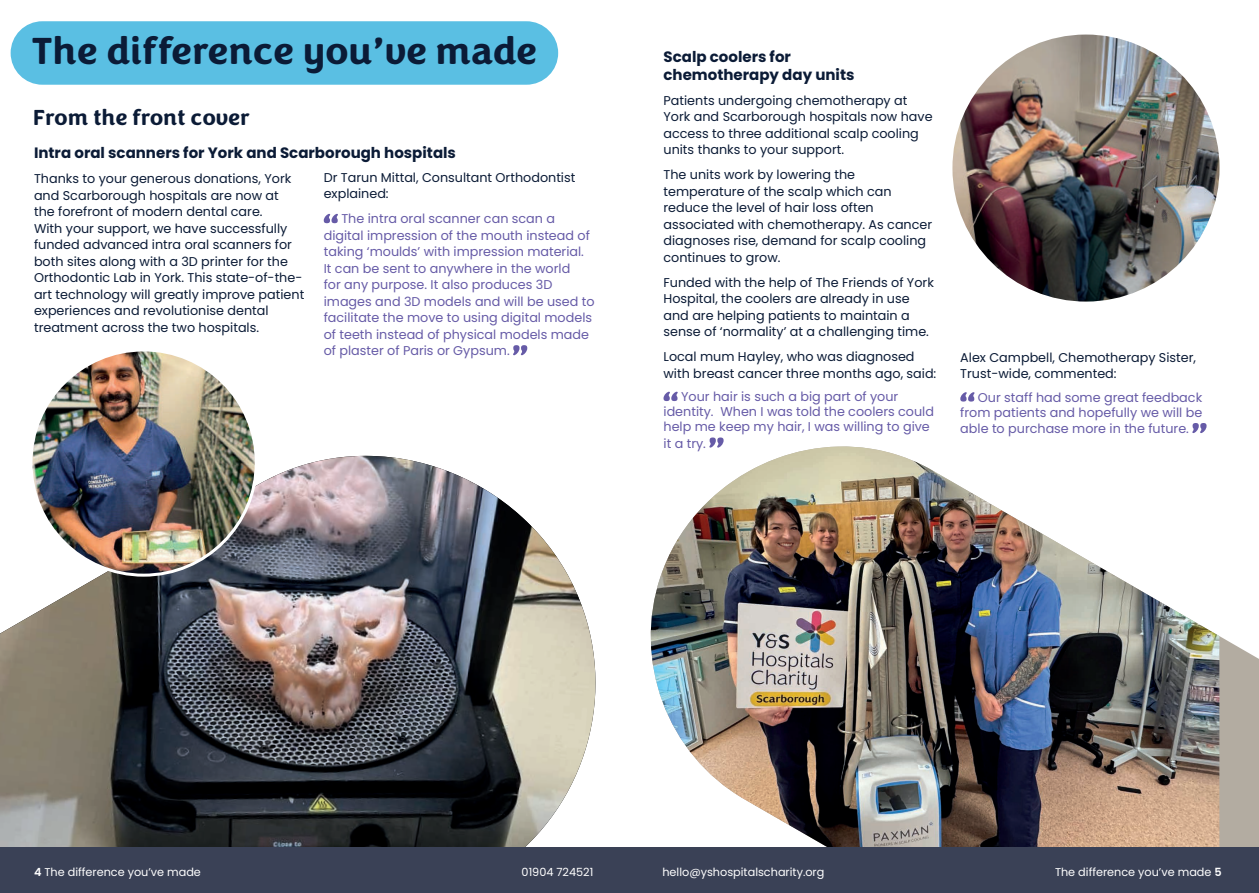
<style>
.page{position:relative;width:1259px;height:893px;background:#fff}
.page>*{position:absolute;margin:0;border:0;box-sizing:border-box;transform-origin:0 0}
.t1{font:700 39px "Congenial";color:#0b1b36}
.t2{font:700 22.5px "Congenial";color:#0b1b36}
.t3{font:700 15px/18px "Poppins";color:#0b1b36}
.t4{font:12.75px/16.5px "Poppins";color:#0b1b36}
.t5{font:12.75px/16.5px "Poppins";color:#665ba7}
.t6{font:11.25px "Poppins";color:#fff}
.s1{font-weight:600}
</style>
<div class="page">
<svg style="left:723px;top:425px;width:536px;height:422px"></svg>
<img style="left:650px;top:446px;width:569px;height:401px">
<img style="left:0;top:456px;width:596px;height:391px">
<div style="left:0;top:847px;width:1259px;height:46px;background:#3a4156"></div>
<div style="left:11px;top:21px;width:547px;height:64px;background:#5abfe3;border-radius:32px"></div>
<img style="left:31px;top:350px;width:225px;height:225px;border-radius:113px">
<div style="left:588px;top:283px;width:41px;height:189px;background:#fff"></div>
<svg style="left:663px;top:392px;width:15px;height:9px"></svg>
<svg style="left:709px;top:437px;width:14px;height:11px"></svg>
<img style="left:952px;top:35px;width:267px;height:267px">
<svg style="left:324px;top:214px;width:14px;height:9px"></svg>
<svg style="left:513px;top:345px;width:14px;height:10px"></svg>
<svg style="left:960px;top:392px;width:14px;height:10px"></svg>
<svg style="left:1192px;top:423px;width:14px;height:10px"></svg>
<h1 class="t1" style="left:32px;top:27px;width:506px">The difference you’ve made</h1>
<h2 class="t2" style="left:33px;top:104px;width:218px">From the front cover</h2>
<p class="t3" style="left:34px;top:144px;width:423px">Intra oral scanners for York and Scarborough hospitals</p>
<p class="t4" style="left:34px;top:171px;width:272px">Thanks to your generous donations, York and Scarborough hospitals are now at<br>the forefront of modern dental care.<br>With your support, we have successfully funded advanced intra oral scanners for both sites along with a 3D printer for the Orthodontic Lab in York. This state-of-the&shy;art technology will greatly improve patient experiences and revolutionise dental treatment across the two hospitals.</p>
<p class="t4" style="left:324px;top:169px;width:253px">Dr Tarun Mittal, Consultant Orthodontist explained:</p>
<p class="t5" style="left:324px;top:211px;width:272px;text-indent:18px">The intra oral scanner can scan a digital impression of the mouth instead of taking ‘moulds’ with impression material.<br>It can be sent to anywhere in the world<br>for any purpose. It also produces 3D images and 3D models and will be used to facilitate the move to using digital models of teeth instead of physical models made of plaster of Paris or Gypsum.</p>
<p class="t3" style="left:663px;top:47px;width:192px">Scalp coolers for chemotherapy day units</p>
<p class="t4" style="left:663px;top:92px;width:270px">Patients undergoing chemotherapy at York and Scarborough hospitals now have access to three additional scalp cooling units thanks to your support.</p>
<p class="t4" style="left:663px;top:166px;width:270px">The units work by lowering the temperature of the scalp which can reduce the level of hair loss often associated with chemotherapy. As cancer diagnoses rise, demand for scalp cooling continues to grow.</p>
<p class="t4" style="left:663px;top:274px;width:272px">Funded with the help of The Friends of York Hospital, the coolers are already in use and are helping patients to maintain a sense of ‘normality’ at a challenging time.</p>
<p class="t4" style="left:663px;top:348px;width:274px">Local mum Hayley, who was diagnosed with breast cancer three months ago, said:</p>
<p class="t5" style="left:663px;top:389px;width:272px;line-height:15px;text-indent:18px">Your hair is such a big part of your identity. When I was told the coolers could help me keep my hair, I was willing to give</p>
<p class="t5" style="left:663px;top:435px;width:44px">it a try.</p>
<p class="t4" style="left:960px;top:349px;width:237px">Alex Campbell, Chemotherapy Sister,<br>Trust-wide, commented:</p>
<p class="t5" style="left:960px;top:390px;width:243px;line-height:15px;text-align:right">Our staff had some great feedback from patients and hopefully we will be</p>
<p class="t5" style="left:960px;top:420px;width:230px">able to purchase more in the future.</p>
<p class="t6" style="left:34px;top:865px;width:168px"><span class="s1">4</span> The difference you’ve made</p>
<p class="t6" style="left:521px;top:865px;width:73px">01904 724521</p>
<p class="t6" style="left:662px;top:865px;width:163px">hello@yshospitalscharity.org</p>
<p class="t6" style="left:1055px;top:865px;width:168px">The difference you’ve made <span class="s1">5</span></p>
</div>
